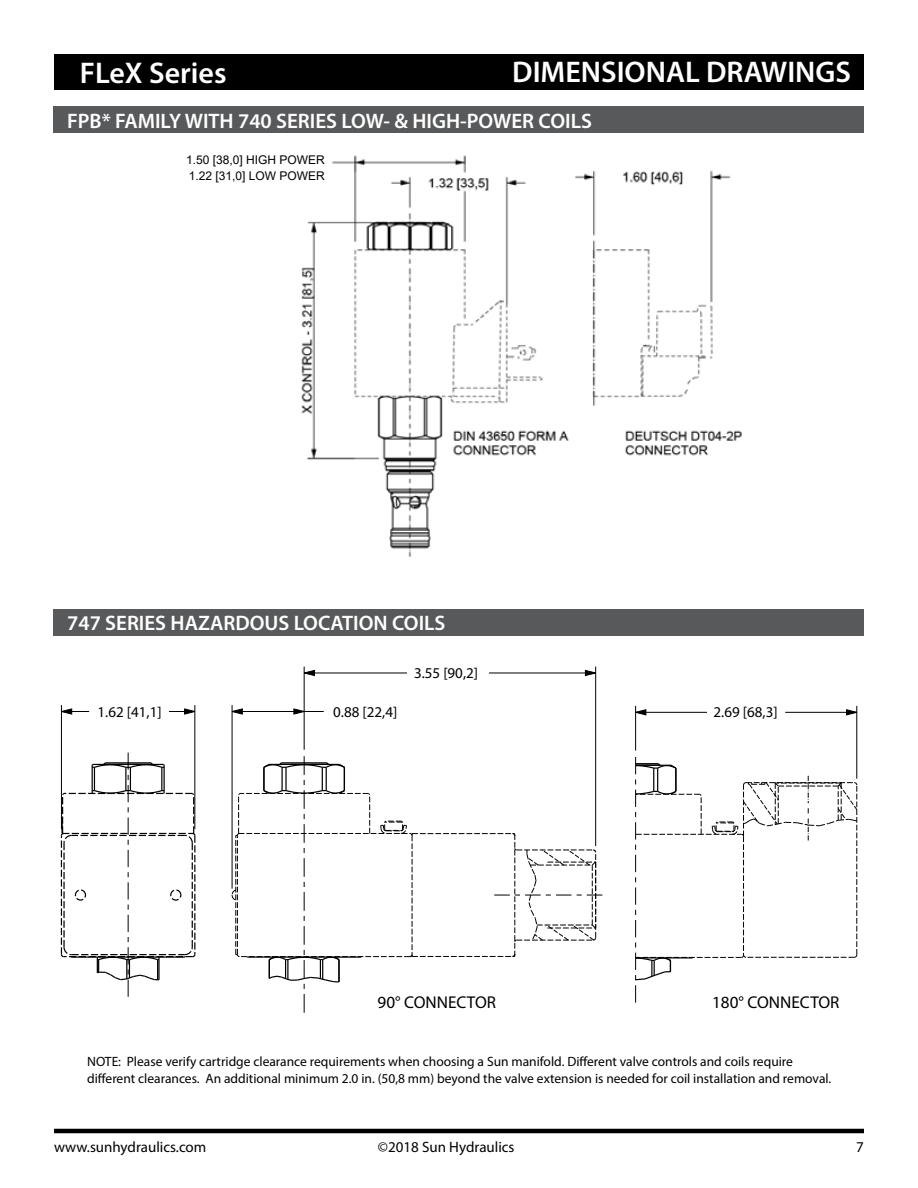
<style>
.page{position:relative;width:918px;height:1188px;background:#fff}
.page>*{position:absolute;margin:0;border:0;box-sizing:border-box;transform-origin:0 0}
.t1{font:600 30px "Myriad Pro";color:#fff}
.t2{font:600 21px "Myriad Pro";color:#fff}
.t3{font:17.1px "Myriad Pro";color:#000}
.t4{font:15px "Myriad Pro";color:#000}
.t5{font:13.5px/16.5px "Myriad Pro";color:#000}
.t6{font:12px/16.5px "Arial";color:#000}
</style>
<div class="page">
<hr style="left:54px;top:1129px;width:810px;height:4px;background:#000">
<div style="left:54px;top:54px;width:810px;height:36px;background:#000"></div>
<svg style="left:60px;top:753px;width:136px;height:244px"></svg>
<svg style="left:305px;top:670px;width:9px;height:6px"></svg>
<svg style="left:585px;top:670px;width:10px;height:6px"></svg>
<svg style="left:636px;top:710px;width:10px;height:5px"></svg>
<svg style="left:847px;top:710px;width:9px;height:5px"></svg>
<svg style="left:294px;top:709px;width:10px;height:5px"></svg>
<svg style="left:233px;top:709px;width:9px;height:5px"></svg>
<hr style="left:232px;top:705px;width:1px;height:184px;background:#000">
<hr style="left:304px;top:667px;width:1px;height:83px;background:#000">
<hr style="left:232px;top:711px;width:92px;height:1px;background:#000">
<hr style="left:595px;top:667px;width:1px;height:179px;background:#000">
<hr style="left:489px;top:673px;width:107px;height:1px;background:#000">
<hr style="left:304px;top:673px;width:107px;height:1px;background:#000">
<hr style="left:635px;top:706px;width:1px;height:45px;background:#000">
<hr style="left:856px;top:706px;width:1px;height:73px;background:#000">
<hr style="left:785px;top:712px;width:72px;height:1px;background:#000">
<hr style="left:636px;top:712px;width:71px;height:1px;background:#000">
<hr style="left:61px;top:705px;width:1px;height:124px;background:#000">
<hr style="left:194px;top:705px;width:1px;height:124px;background:#000">
<svg style="left:169px;top:709px;width:26px;height:5px"></svg>
<svg style="left:61px;top:709px;width:28px;height:5px"></svg>
<svg style="left:635px;top:757px;width:223px;height:246px"></svg>
<svg style="left:231px;top:756px;width:371px;height:257px"></svg>
<div style="left:54px;top:106px;width:810px;height:28px;background:#58595b"></div>
<div style="left:54px;top:609px;width:810px;height:27px;background:#58595b"></div>
<div style="left:407px;top:659px;width:78px;height:28px;background:#fff"></div>
<img style="left:301px;top:155px;width:441px;height:402px">
<div style="left:155px;top:155px;width:170px;height:37px;background:#fff"></div>
<h1 class="t1" style="left:80px;top:54px;width:148px">FLeX Series</h1>
<h1 class="t1" style="left:512px;top:53px;width:340px">DIMENSIONAL DRAWINGS</h1>
<h2 class="t2" style="left:67px;top:107px;width:526px">FPB* FAMILY WITH 740 SERIES LOW- &amp; HIGH-POWER COILS</h2>
<p class="t6" style="left:186px;top:151px;width:140px">1.50 [38,0] HIGH POWER<br>1.22 [31,0] LOW POWER</p>
<h2 class="t2" style="left:67px;top:610px;width:380px">747 SERIES HAZARDOUS LOCATION COILS</h2>
<p class="t4" style="left:98px;top:702px;width:66px">1.62 [41,1]</p>
<p class="t4" style="left:333px;top:702px;width:66px">0.88 [22,4]</p>
<p class="t4" style="left:414px;top:664px;width:66px">3.55 [90,2]</p>
<p class="t4" style="left:714px;top:703px;width:66px">2.69 [68,3]</p>
<p class="t3" style="left:378px;top:992px;width:120px">90° CONNECTOR</p>
<p class="t3" style="left:712px;top:992px;width:129px">180° CONNECTOR</p>
<p class="t5" style="left:87px;top:1053px;width:746px">NOTE: Please verify cartridge clearance requirements when choosing a Sun manifold. Different valve controls and coils require different clearances. An additional minimum 2.0 in. (50,8 mm) beyond the valve extension is needed for coil installation and removal.</p>
<p class="t4" style="left:54px;top:1138px;width:154px">www.sunhydraulics.com</p>
<p class="t4" style="left:378px;top:1138px;width:138px">©2018 Sun Hydraulics</p>
<p class="t4" style="left:856px;top:1138px;width:9px">7</p>
</div>
